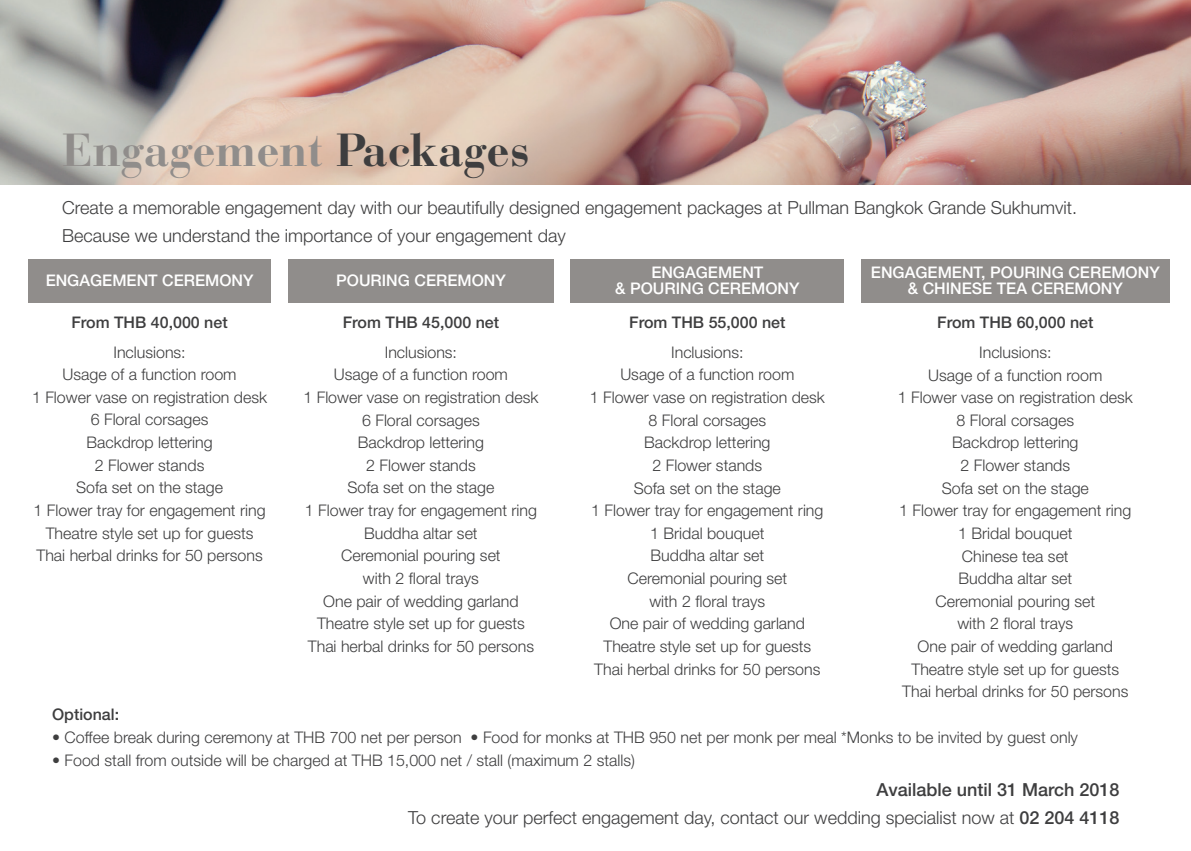
<style>
.page{position:relative;width:1191px;height:851px;background:#fff}
.page>*{position:absolute;margin:0;border:0;box-sizing:border-box;transform-origin:0 0}
.t1{font:700 46px "Bauer Bodoni Std";color:#908d8b}
.t2{font:300 18px/28px "Helvetica Neue LT Std";color:#3e3e3f}
.t3{font:300 16px/22.6px "Helvetica Neue LT Std";color:#3e3e3f;text-align:center}
.t4{font:500 16px/16px "Helvetica Neue LT Std";color:#fff;text-align:center}
.t5{font:500 16px "Helvetica Neue LT Std";color:#3e3e3f}
.s1{color:#3e3e3f}
.s2{font-weight:500}
</style>
<div class="page">
<img style="left:0;top:0;width:1191px;height:184px">
<div style="left:28px;top:259px;width:243px;height:43px;background:#908d8b"></div>
<div style="left:288px;top:259px;width:266px;height:43px;background:#908d8b"></div>
<div style="left:571px;top:259px;width:273px;height:43px;background:#908d8b"></div>
<div style="left:861px;top:259px;width:308px;height:43px;background:#908d8b"></div>
<h1 class="t1" style="left:62px;top:123px;width:469px">Engagement <span class="s1">Packages</span></h1>
<p class="t2" style="left:62px;top:193px;width:1016px">Create a memorable engagement day with our beautifully designed engagement packages at Pullman Bangkok Grande Sukhumvit.<br>Because we understand the importance of your engagement day</p>
<p class="t4" style="left:336px;top:272px;width:171px">POURING CEREMONY</p>
<p class="t4" style="left:615px;top:264px;width:186px">ENGAGEMENT<br>&amp; POURING CEREMONY</p>
<p class="t4" style="left:871px;top:264px;width:290px">ENGAGEMENT, POURING CEREMONY &amp; CHINESE TEA CEREMONY</p>
<p class="t4" style="left:46px;top:272px;width:209px">ENGAGEMENT CEREMONY</p>
<p class="t5" style="left:71px;top:313px;width:158px">From THB 40,000 net</p>
<p class="t5" style="left:343px;top:313px;width:158px">From THB 45,000 net</p>
<p class="t5" style="left:629px;top:313px;width:158px">From THB 55,000 net</p>
<p class="t5" style="left:937px;top:313px;width:158px">From THB 60,000 net</p>
<p class="t3" style="left:32px;top:340px;width:237px">Inclusions:<br>Usage of a function room<br>1 Flower vase on registration desk<br>6 Floral corsages<br>Backdrop lettering<br>2 Flower stands<br>Sofa set on the stage<br>1 Flower tray for engagement ring<br>Theatre style set up for guests<br>Thai herbal drinks for 50 persons</p>
<p class="t3" style="left:303px;top:340px;width:237px">Inclusions:<br>Usage of a function room<br>1 Flower vase on registration desk<br>6 Floral corsages<br>Backdrop lettering<br>2 Flower stands<br>Sofa set on the stage<br>1 Flower tray for engagement ring<br>Buddha altar set<br>Ceremonial pouring set<br>with 2 floral trays<br>One pair of wedding garland<br>Theatre style set up for guests<br>Thai herbal drinks for 50 persons</p>
<p class="t3" style="left:590px;top:340px;width:237px">Inclusions:<br>Usage of a function room<br>1 Flower vase on registration desk<br>8 Floral corsages<br>Backdrop lettering<br>2 Flower stands<br>Sofa set on the stage<br>1 Flower tray for engagement ring<br>1 Bridal bouquet<br>Buddha altar set<br>Ceremonial pouring set<br>with 2 floral trays<br>One pair of wedding garland<br>Theatre style set up for guests<br>Thai herbal drinks for 50 persons</p>
<p class="t3" style="left:897px;top:340px;width:237px">Inclusions:<br>Usage of a function room<br>1 Flower vase on registration desk<br>8 Floral corsages<br>Backdrop lettering<br>2 Flower stands<br>Sofa set on the stage<br>1 Flower tray for engagement ring<br>1 Bridal bouquet<br>Chinese tea set<br>Buddha altar set<br>Ceremonial pouring set<br>with 2 floral trays<br>One pair of wedding garland<br>Theatre style set up for guests<br>Thai herbal drinks for 50 persons</p>
<p class="t5" style="left:52px;top:705px;width:68px">Optional:</p>
<p class="t3" style="left:52px;top:726px;width:1027px">• Coffee break during ceremony at THB 700 net per person • Food for monks at THB 950 net per monk per meal *Monks to be invited by guest only</p>
<p class="t3" style="left:52px;top:749px;width:584px">• Food stall from outside will be charged at THB 15,000 net / stall (maximum 2 stalls)</p>
<p class="t2" style="left:408px;top:774px;width:712px;text-align:right"><span class="s2">Available until 31 March 2018<br></span>To create your perfect engagement day, contact our wedding specialist now at <span class="s2">02 204 4118</span></p>
</div>
